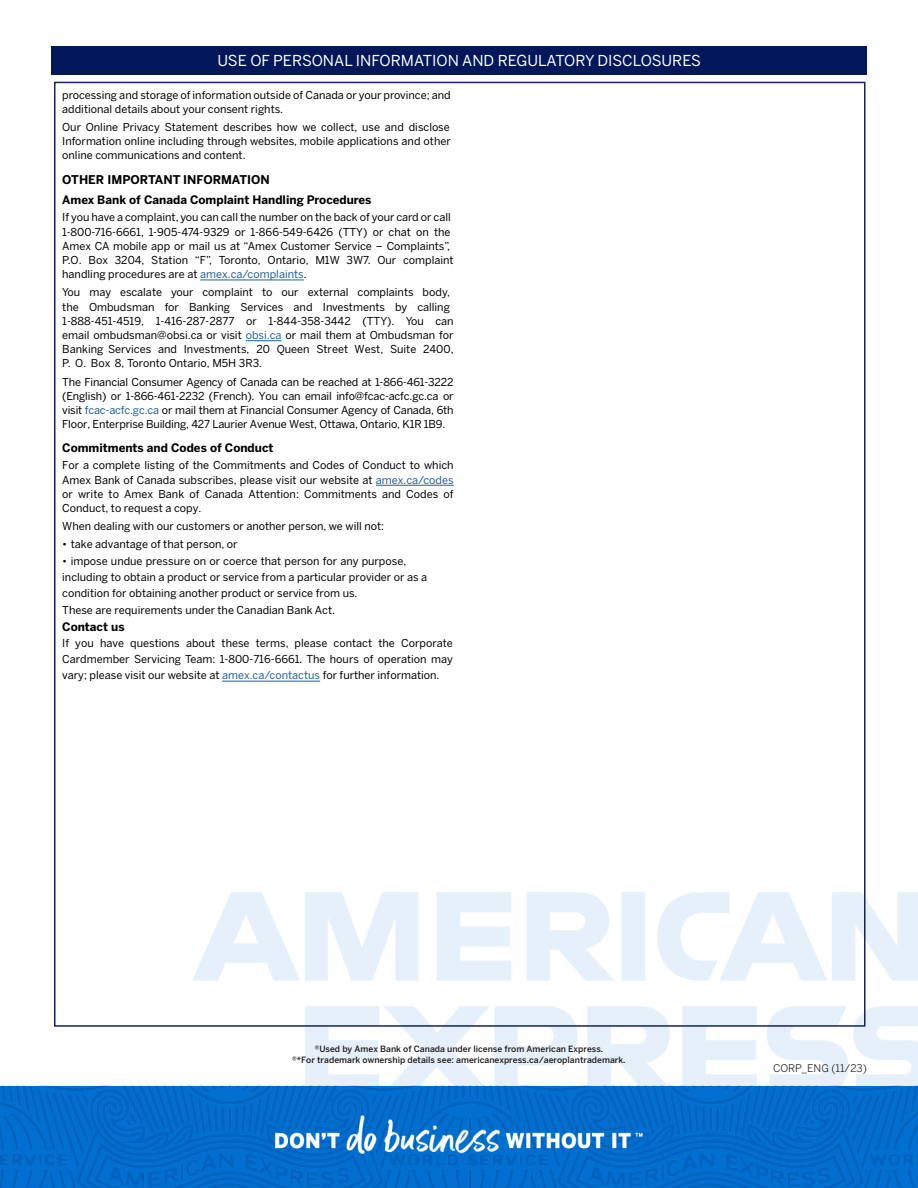
<style>
.page{position:relative;width:918px;height:1188px;background:#fff}
.page>*{position:absolute;margin:0;border:0;box-sizing:border-box;transform-origin:0 0}
.t1{font:700 15px "Benton Sans";letter-spacing:-.015em;color:#fff}
.t2{font:15px "Benton Sans";color:#fff}
.t3{font:700 12px "Benton Sans";color:#000}
.t4{font:700 11.7px "Benton Sans";color:#000}
.t5{font:10.8px/14.2px "Benton Sans";color:#000}
.t6{font:10.5px "Benton Sans";color:#231f20}
.Body_Copy{font:500 8.7px "Benton Sans";color:#231f20}
.t7{font:500 8.55px/10.2px "Benton Sans";letter-spacing:.015em;color:#000;text-align:center}
.s1{color:#215e9e}
</style>
<div class="page">
<img style="left:171px;top:892px;width:747px;height:194px">
<img style="left:0;top:1086px;width:918px;height:102px">
<img style="left:275px;top:1116px;width:368px;height:37px">
<div style="left:51px;top:46px;width:816px;height:29px;background:#00175a"></div>
<hr style="left:200px;top:280px;width:104px;height:1px;background:#215e9e">
<hr style="left:246px;top:340px;width:36px;height:1px;background:#215e9e">
<hr style="left:376px;top:485px;width:78px;height:1px;background:#215e9e">
<hr style="left:222px;top:681px;width:98px;height:1px;background:#215e9e">
<p class="t1" style="left:215px;top:50px;width:504px">USE OF PERSONAL INFORMATION AND REGULATORY DISCLOSURES</p>
<p class="t2" style="left:217px;top:52px;width:31px">USE</p>
<p class="t2" style="left:356px;top:52px;width:347px">INFORMATION AND REGULATORY DISCLOSURES</p>
<p class="t5" style="left:62px;top:87px;width:390px">processing and storage of information outside of Canada or your province; and additional details about your consent rights.</p>
<p class="t5" style="left:62px;top:120px;width:390px;text-align:justify">Our Online Privacy Statement describes how we collect, use and disclose Information online including through websites, mobile applications and other online communications and content.</p>
<p class="t3" style="left:62px;top:173px;width:209px">OTHER IMPORTANT INFORMATION</p>
<p class="t4" style="left:62px;top:193px;width:311px">Amex Bank of Canada Complaint Handling Procedures</p>
<p class="t5" style="left:62px;top:210px;width:393px">If you have a complaint, you can call the number on the back of your card or call 1-800-716-6661, 1-905-474-9329 or 1-866-549-6426 (TTY) or chat on the Amex CA mobile app or mail us at “Amex Customer Service – Complaints”, P.O. Box 3204, Station “F”, Toronto, Ontario, M1W 3W7. Our complaint handling procedures are at <span class="s1">amex.ca/complaints</span>.</p>
<p class="t5" style="left:62px;top:285px;width:393px">You may escalate your complaint to our external complaints body, the Ombudsman for Banking Services and Investments by calling 1-888-451-4519, 1-416-287-2877 or 1-844-358-3442 (TTY). You can email ombudsman@obsi.ca or visit <span class="s1">obsi.ca</span> or mail them at Ombudsman for Banking Services and Investments, 20 Queen Street West, Suite 2400, P. O. Box 8, Toronto Ontario, M5H 3R3.</p>
<p class="t5" style="left:62px;top:374px;width:393px;text-align:justify">The Financial Consumer Agency of Canada can be reached at 1-866-461-3222 (English) or 1-866-461-2232 (French). You can email info@fcac-acfc.gc.ca or visit <span class="s1">fcac-acfc.gc.ca</span> or mail them at Financial Consumer Agency of Canada, 6th Floor, Enterprise Building, 427 Laurier Avenue West, Ottawa, Ontario, K1R 1B9.</p>
<p class="t4" style="left:62px;top:441px;width:213px">Commitments and Codes of Conduct</p>
<p class="t5" style="left:62px;top:458px;width:393px;text-align:justify">For a complete listing of the Commitments and Codes of Conduct to which Amex Bank of Canada subscribes, please visit our website at <span class="s1">amex.ca/codes </span>or write to Amex Bank of Canada Attention: Commitments and Codes of Conduct, to request a copy.</p>
<p class="t5" style="left:62px;top:519px;width:323px">When dealing with our customers or another person, we will not:</p>
<p class="t5" style="left:62px;top:537px;width:177px">• take advantage of that person, or</p>
<p class="t5" style="left:62px;top:553px;width:367px;line-height:16.2px">• impose undue pressure on or coerce that person for any purpose, including to obtain a product or service from a particular provider or as a condition for obtaining another product or service from us.<br>These are requirements under the Canadian Bank Act.</p>
<p class="t4" style="left:62px;top:619px;width:64px">Contact us</p>
<p class="t5" style="left:62px;top:635px;width:392px;line-height:16.2px;text-align:justify">If you have questions about these terms, please contact the Corporate Cardmember Servicing Team: 1-800-716-6661. The hours of operation may vary; please visit our website at <span class="s1">amex.ca/contactus</span> for further information.</p>
<p class="t7" style="left:288px;top:1043px;width:335px">®Used by Amex Bank of Canada under license from American Express.<br>®For trademark ownership details see: americanexpress.ca/aeroplantrademarks</p>
<p class="Body_Copy" style="left:315px;top:1044px;width:290px">®Used by Amex Bank of Canada under license from American Express.</p>
<p class="Body_Copy" style="left:292px;top:1054px;width:335px">®*For trademark ownership details see: americanexpress.ca/aeroplantrademark.</p>
<p class="t6" style="left:773px;top:1062px;width:95px">CORP_ENG (11/23)</p>
</div>
